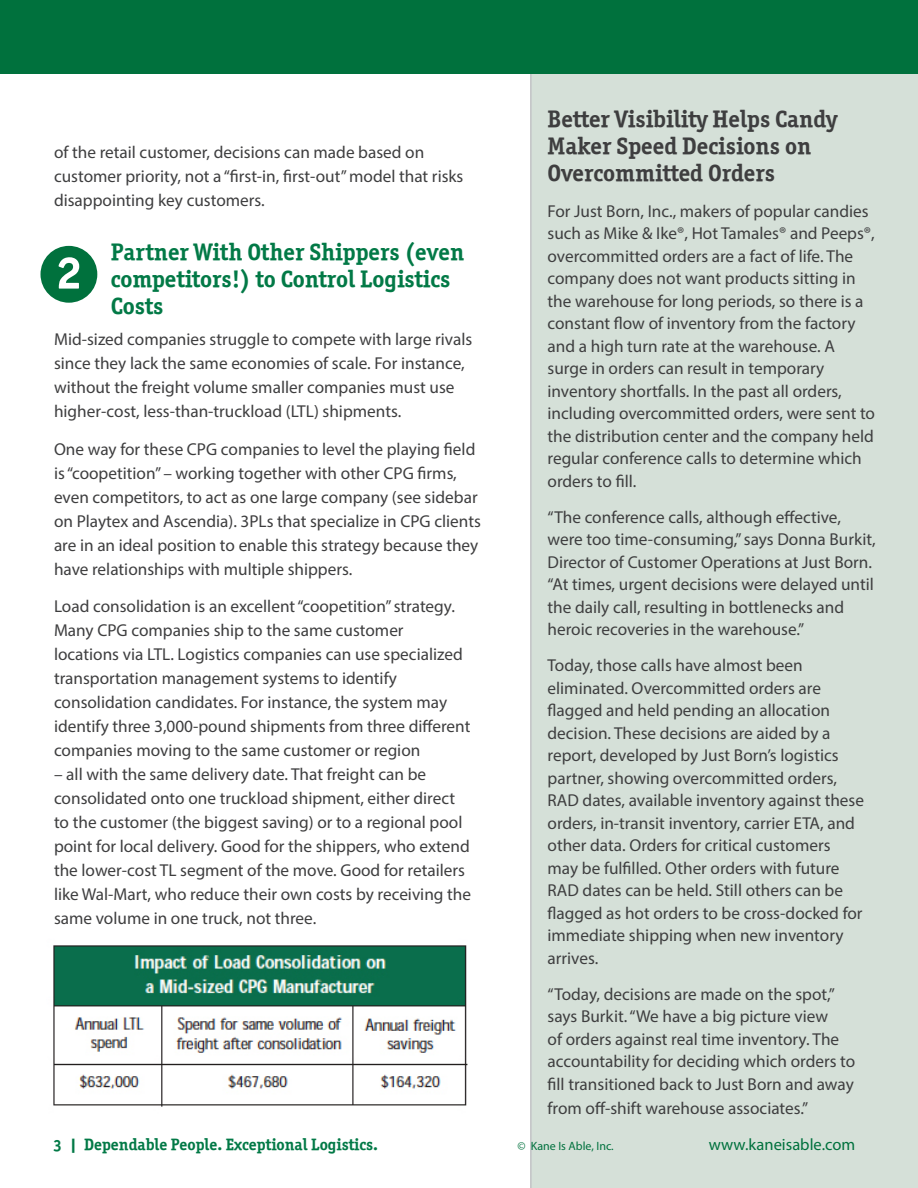
<style>
.page{position:relative;width:918px;height:1188px;background:#fff}
.page>*{position:absolute;margin:0;border:0;box-sizing:border-box;transform-origin:0 0}
.t1{font:51px "Officina Serif OSITCTT Bold";color:#fff}
.Head{font:24px/27px "Officina Serif OSITCTT Bold";color:#3e3e3f}
.Head-2{font:24px/27px "Officina Serif OSITCTT Bold";color:#027946}
.text{font:17.25px/22.5px "Myriad Pro";color:#3e3e3f}
.t2{font:16.5px "Officina Serif OSITCTT Bold";color:#027946}
.t3{font:16.5px "Myriad Pro";color:#00713d}
.t4{font:12px "Myriad Pro";color:#00713d}
</style>
<div class="page">
<div style="left:530px;top:73px;width:388px;height:1115px;background:#d5e0d8"></div>
<div style="left:0;top:0;width:918px;height:73px;background:#00713d"></div>
<img style="left:53px;top:945px;width:415px;height:162px">
<div style="left:40px;top:246px;width:57px;height:57px;background:#00713d;border-radius:50%"></div>
<p class="text" style="left:54px;top:140px;width:411px;line-height:24px">of the retail customer, decisions can made based on customer priority, not a “first-in, first-out” model that risks disappointing key customers.</p>
<p class="Head-2" style="left:111px;top:239px;width:355px">Partner With Other Shippers (even competitors!) to Control Logistics<br>Costs</p>
<p class="text" style="left:54px;top:327px;width:420px;line-height:24px">Mid-sized companies struggle to compete with large rivals since they lack the same economies of scale. For instance, without the freight volume smaller companies must use higher-cost, less-than-truckload (LTL) shipments.</p>
<p class="text" style="left:54px;top:437px;width:428px;line-height:24px">One way for these CPG companies to level the playing field is “coopetition” – working together with other CPG firms, even competitors, to act as one large company (see sidebar on Playtex and Ascendia). 3PLs that specialize in CPG clients are in an ideal position to enable this strategy because they have relationships with multiple shippers.</p>
<p class="text" style="left:54px;top:594px;width:418px;line-height:24px">Load consolidation is an excellent “coopetition” strategy.<br>Many CPG companies ship to the same customer locations via LTL. Logistics companies can use specialized transportation management systems to identify consolidation candidates. For instance, the system may identify three 3,000-pound shipments from three different companies moving to the same customer or region</p>
<p class="text" style="left:54px;top:762px;width:419px;line-height:24px">– all with the same delivery date. That freight can be consolidated onto one truckload shipment, either direct to the customer (the biggest saving) or to a regional pool point for local delivery. Good for the shippers, who extend the lower-cost TL segment of the move. Good for retailers like Wal-Mart, who reduce their own costs by receiving the same volume in one truck, not three.</p>
<p class="t1" style="left:55px;top:240px;width:29px">2</p>
<p class="Head" style="left:548px;top:105px;width:291px">Better Visibility Helps Candy<br>Maker Speed Decisions on<br>Overcommitted Orders</p>
<p class="text" style="left:548px;top:199px;width:329px">For Just Born, Inc., makers of popular candies such as Mike &amp; Ike®, Hot Tamales® and Peeps®, overcommitted orders are a fact of life. The company does not want products sitting in the warehouse for long periods, so there is a constant flow of inventory from the factory and a high turn rate at the warehouse. A surge in orders can result in temporary inventory shortfalls. In the past all orders, including overcommitted orders, were sent to the distribution center and the company held regular conference calls to determine which orders to fill.</p>
<p class="text" style="left:548px;top:505px;width:330px">“The conference calls, although effective, were too time-consuming,” says Donna Burkit, Director of Customer Operations at Just Born. “At times, urgent decisions were delayed until the daily call, resulting in bottlenecks and heroic recoveries in the warehouse.”</p>
<p class="text" style="left:548px;top:654px;width:318px">Today, those calls have almost been eliminated. Overcommitted orders are flagged and held pending an allocation decision. These decisions are aided by a report, developed by Just Born’s logistics partner, showing overcommitted orders, RAD dates, available inventory against these orders, in-transit inventory, carrier ETA, and other data. Orders for critical customers may be fulfilled. Other orders with future RAD dates can be held. Still others can be flagged as hot orders to be cross-docked for immediate shipping when new inventory arrives.</p>
<p class="text" style="left:548px;top:982px;width:309px">“Today, decisions are made on the spot,” says Burkit. “We have a big picture view<br>of orders against real time inventory. The accountability for deciding which orders to fill transitioned back to Just Born and away from off-shift warehouse associates.”</p>
<p class="t2" style="left:53px;top:1134px;width:327px">3 | Dependable People. Exceptional Logistics.</p>
<p class="t4" style="left:517px;top:1138px;width:98px">© Kane Is Able, Inc.</p>
<p class="t3" style="left:709px;top:1134px;width:148px">www.kaneisable.com</p>
</div>
